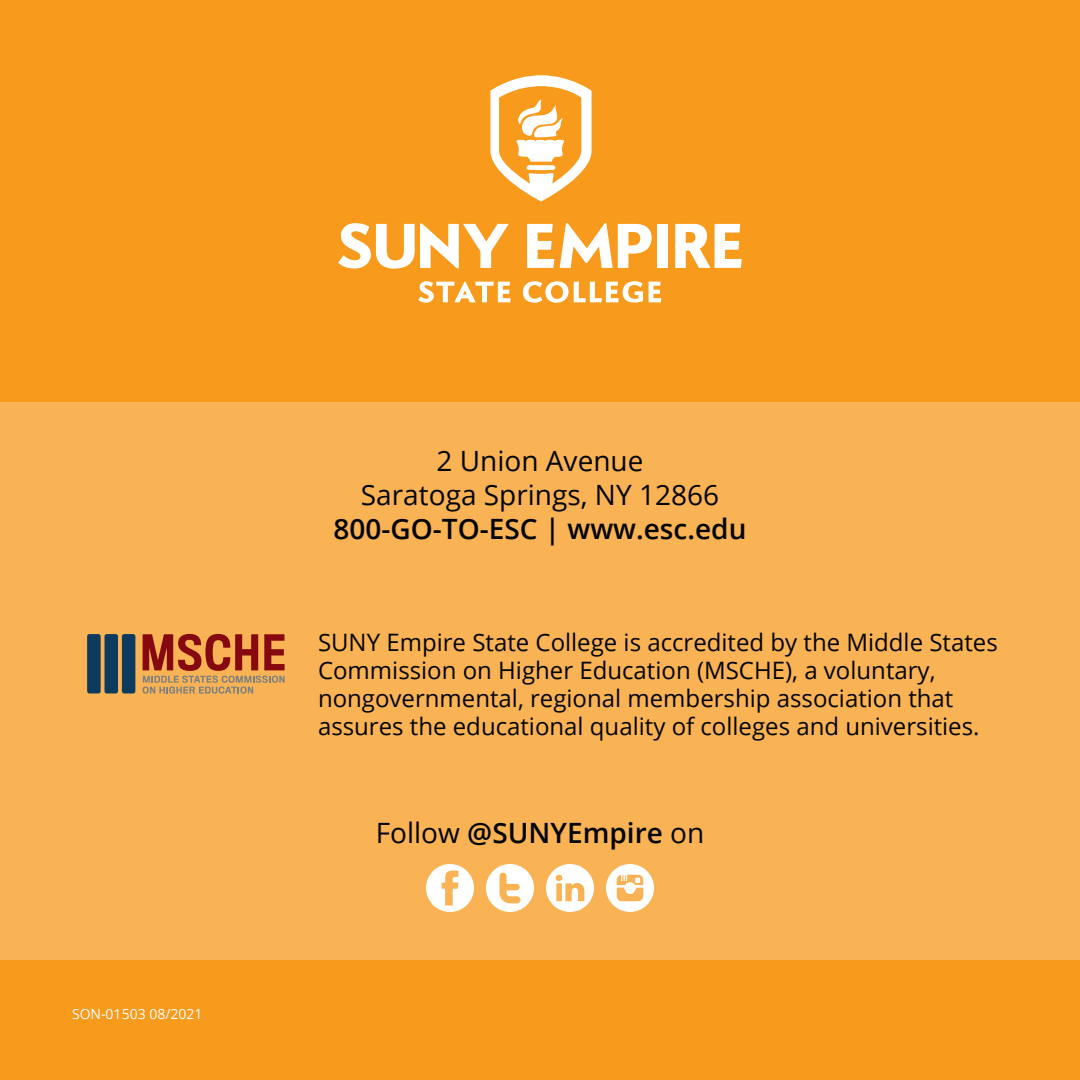
<style>
.page{position:relative;width:1080px;height:1080px;background:#f89a1c}
.page>*{position:absolute;margin:0;border:0;box-sizing:border-box;transform-origin:0 0}
.t1{font:600 28px "Open Sans";color:#040503}
.t2{font:28px "Open Sans";color:#040503}
.t3{font:24px/28px "Open Sans";color:#040503}
.t4{font:14px "Open Sans";color:#fff}
.s1{font-weight:400}
</style>
<div class="page">
<div style="left:0;top:402px;width:1080px;height:558px;background:#f9b254"></div>
<svg style="left:426px;top:864px;width:48px;height:48px"></svg>
<svg style="left:606px;top:864px;width:48px;height:48px"></svg>
<svg style="left:486px;top:864px;width:48px;height:48px"></svg>
<svg style="left:546px;top:864px;width:48px;height:48px"></svg>
<svg style="left:338px;top:223px;width:171px;height:46px"></svg>
<svg style="left:527px;top:224px;width:27px;height:44px"></svg>
<svg style="left:560px;top:223px;width:92px;height:45px"></svg>
<div style="left:657px;top:224px;width:10px;height:44px;background:#fff"></div>
<svg style="left:675px;top:224px;width:67px;height:44px"></svg>
<svg style="left:418px;top:281px;width:93px;height:22px"></svg>
<svg style="left:523px;top:281px;width:120px;height:22px"></svg>
<svg style="left:649px;top:282px;width:12px;height:20px"></svg>
<svg style="left:490px;top:75px;width:102px;height:127px"></svg>
<svg style="left:143px;top:634px;width:142px;height:60px"></svg>
<div style="left:122px;top:634px;width:13px;height:59px;background:#0c3b5d;border-radius:2px"></div>
<div style="left:105px;top:634px;width:13px;height:59px;background:#0c3b5d;border-radius:2px"></div>
<div style="left:87px;top:634px;width:14px;height:59px;background:#0c3b5d;border-radius:2px"></div>
<p class="t4" style="left:72px;top:1004px;width:132px">SON-01503 08/2021</p>
<p class="t2" style="left:437px;top:442px;width:208px">2 Union Avenue</p>
<p class="t2" style="left:361px;top:476px;width:360px">Saratoga Springs, NY 12866</p>
<p class="t1" style="left:334px;top:509px;width:414px">800-GO-TO-ESC | www.esc.edu</p>
<p class="t3" style="left:318px;top:628px;width:681px">SUNY Empire State College is accredited by the Middle States Commission on Higher Education (MSCHE), a voluntary, nongovernmental, regional membership association that assures the educational quality of colleges and universities.</p>
<p class="t1" style="left:376px;top:814px;width:330px"><span class="s1">Follow</span> @SUNYEmpire <span class="s1">on</span></p>
</div>
